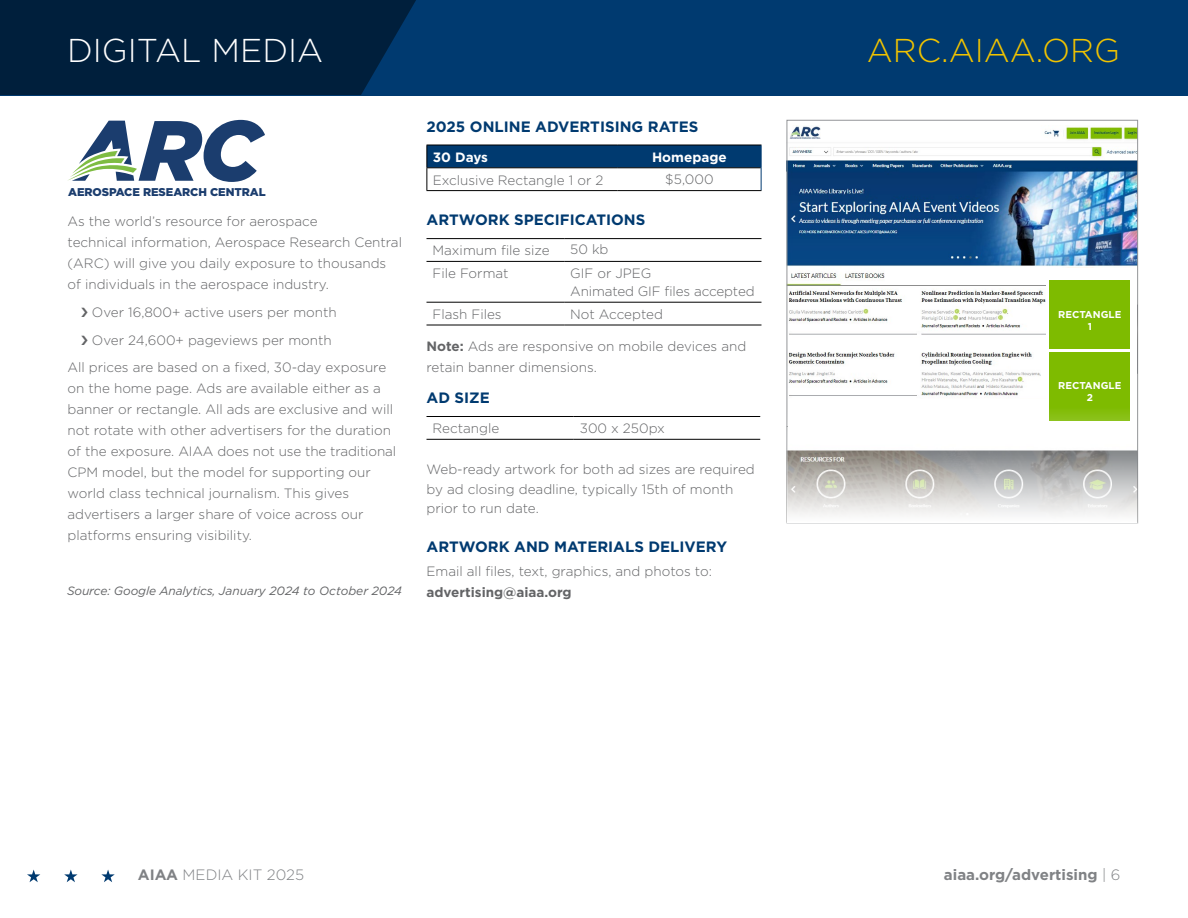
<style>
.page{position:relative;width:1188px;height:918px;background:#fff}
.page>*{position:absolute;margin:0;border:0;box-sizing:border-box;transform-origin:0 0}
.t1{font:300 33px "Gotham";color:#fff}
.t2{font:300 33px "Gotham";color:#f1c300}
.t3{font:700 15px "Gotham";color:#003a70}
.t4{font:700 15px "Gotham";color:#808285}
.t5{font:300 15px "Gotham";color:#808285}
.t6{font:300 13.5px/21px "Gotham";color:#636466}
.t7{font:700 13.5px "Gotham";color:#636466}
.t8{font:700 13.5px "Gotham";color:#fff}
.t9{font:italic 12px "Gotham";letter-spacing:-.01em;color:#636466}
.t10{font:900 11.25px "Gotham";letter-spacing:-.005em;color:#1b3d6e}
.t11{font:700 9.9px/12px "Gotham";color:#fff;text-align:center}
.s1{font-weight:700}
.s2{font-weight:300}
</style>
<div class="page">
<svg style="left:27px;top:870px;width:88px;height:12px"></svg>
<img style="left:789px;top:125px;width:347px;height:272px">
<div style="left:1047px;top:268px;width:90px;height:146px;background:#fff"></div>
<div style="left:0;top:0;width:1188px;height:95px;background:#003a70"></div>
<div style="left:0;top:0;width:416px;height:95px;background:#001f3c"></div>
<svg style="left:426px;top:145px;width:336px;height:46px"></svg>
<hr style="left:427px;top:238px;width:137px;height:1px;background:#000">
<hr style="left:564px;top:238px;width:197px;height:1px;background:#000">
<hr style="left:427px;top:261px;width:137px;height:1px;background:#000">
<hr style="left:564px;top:261px;width:197px;height:1px;background:#000">
<hr style="left:427px;top:302px;width:137px;height:1px;background:#000">
<hr style="left:564px;top:302px;width:197px;height:1px;background:#000">
<hr style="left:427px;top:325px;width:137px;height:1px;background:#000">
<hr style="left:564px;top:325px;width:197px;height:1px;background:#000">
<hr style="left:427px;top:416px;width:147px;height:1px;background:#000">
<hr style="left:574px;top:416px;width:186px;height:1px;background:#000">
<hr style="left:427px;top:439px;width:147px;height:1px;background:#000">
<hr style="left:574px;top:439px;width:186px;height:1px;background:#000">
<svg style="left:68px;top:120px;width:197px;height:62px"></svg>
<div style="left:1049px;top:281px;width:81px;height:68px;background:#7ebb00"></div>
<div style="left:1049px;top:352px;width:81px;height:68px;background:#7ebb00"></div>
<svg style="left:787px;top:407px;width:350px;height:108px"></svg>
<h1 class="t1" style="left:67px;top:29px;width:258px">DIGITAL MEDIA</h1>
<h1 class="t2" style="left:867px;top:29px;width:255px">ARC.AIAA.ORG</h1>
<p class="t10" style="left:68px;top:185px;width:199px">AEROSPACE RESEARCH CENTRAL</p>
<p class="t6" style="left:68px;top:210px;width:336px">As the world’s resource for aerospace<br>technical information, Aerospace Research Central (ARC) will give you daily exposure to thousands of individuals in the aerospace industry.</p>
<p class="t6" style="left:92px;top:301px;width:246px">Over 16,800+ active users per month</p>
<p class="t6" style="left:92px;top:329px;width:241px">Over 24,600+ pageviews per month</p>
<p class="t6" style="left:68px;top:357px;width:320px">All prices are based on a fixed, 30-day exposure</p>
<p class="t6" style="left:68px;top:378px;width:330px">on the home page. Ads are available either as a banner or rectangle. All ads are exclusive and will not rotate with other advertisers for the duration of the exposure. AIAA does not use the traditional CPM model, but the model for supporting our world class technical journalism. This gives advertisers a larger share of voice across our platforms ensuring visibility.</p>
<p class="t9" style="left:67px;top:583px;width:336px">Source: Google Analytics, January 2024 to October 2024</p>
<p class="t3" style="left:426px;top:117px;width:274px">2025 ONLINE ADVERTISING RATES</p>
<p class="t8" style="left:433px;top:148px;width:57px">30 Days</p>
<p class="t8" style="left:652px;top:148px;width:76px">Homepage</p>
<p class="t6" style="left:433px;top:169px;width:172px">Exclusive Rectangle 1 or 2</p>
<p class="t6" style="left:665px;top:168px;width:50px">$5,000</p>
<p class="t3" style="left:427px;top:210px;width:220px">ARTWORK SPECIFICATIONS</p>
<p class="t6" style="left:433px;top:240px;width:119px">Maximum file size</p>
<p class="t6" style="left:570px;top:239px;width:40px">50 kb</p>
<p class="t6" style="left:433px;top:263px;width:78px">File Format</p>
<p class="t6" style="left:570px;top:264px;width:186px;line-height:18px">GIF or JPEG<br>Animated GIF files accepted</p>
<p class="t6" style="left:433px;top:303px;width:71px">Flash Files</p>
<p class="t6" style="left:570px;top:303px;width:94px">Not Accepted</p>
<p class="t6" style="left:427px;top:335px;width:321px"><span class="s1">Note:</span> Ads are responsive on mobile devices and retain banner dimensions.</p>
<p class="t3" style="left:427px;top:388px;width:65px">AD SIZE</p>
<p class="t6" style="left:433px;top:418px;width:68px">Rectangle</p>
<p class="t6" style="left:580px;top:418px;width:87px">300 x 250px</p>
<p class="t6" style="left:427px;top:459px;width:330px;line-height:19.5px">Web-ready artwork for both ad sizes are required by ad closing deadline, typically 15th of month prior to run date.</p>
<p class="t3" style="left:427px;top:537px;width:302px">ARTWORK AND MATERIALS DELIVERY</p>
<p class="t6" style="left:427px;top:561px;width:287px">Email all files, text, graphics, and photos to:</p>
<p class="t7" style="left:427px;top:583px;width:147px">advertising@aiaa.org</p>
<p class="t11" style="left:1058px;top:309px;width:65px">RECTANGLE<br>1</p>
<p class="t11" style="left:1058px;top:379px;width:65px">RECTANGLE<br>2</p>
<p class="t5" style="left:138px;top:866px;width:168px"><span class="s1">AIAA</span> MEDIA KIT 2025</p>
<p class="t4" style="left:944px;top:865px;width:178px">aiaa.org/advertising <span class="s2">| 6</span></p>
</div>
